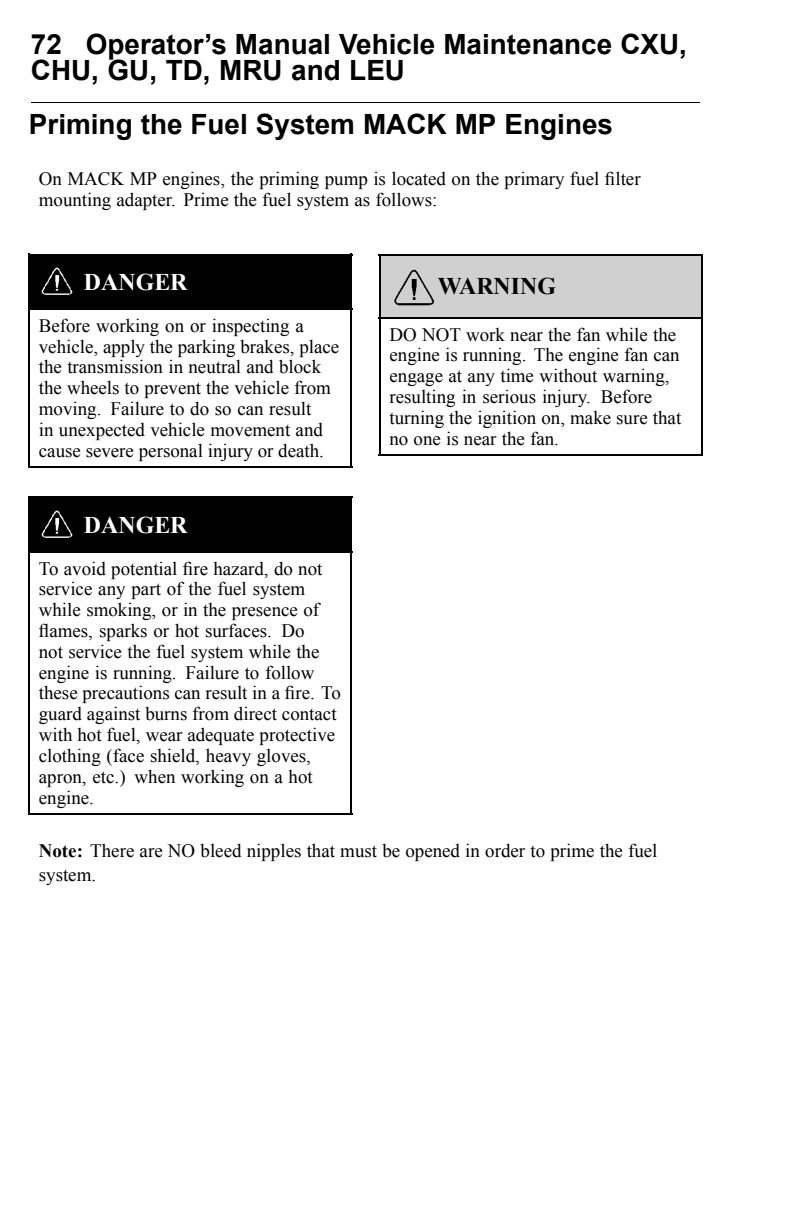
<style>
.page{position:relative;width:792px;height:1224px;background:#fff}
.page>*{position:absolute;margin:0;border:0;box-sizing:border-box;transform-origin:0 0}
.t1{font:700 27.8px/26px "Arial";color:#000}
.t2{font:700 24px "Times New Roman";color:#fff}
.t3{font:700 24px "Times New Roman";color:#000}
.t4{font:19px/20.8px "Times New Roman";color:#000}
.s1{font-weight:700}
</style>
<div class="page">
<hr style="left:31px;top:102px;width:669px;height:1px;background:#000">
<div style="left:29px;top:255px;width:45px;height:54px;background:#000"></div>
<div style="left:74px;top:255px;width:277px;height:54px;background:#000"></div>
<img style="left:41px;top:267px;width:32px;height:28px">
<hr style="left:28px;top:254px;width:324px;height:2px;background:#000">
<hr style="left:28px;top:254px;width:2px;height:56px;background:#000">
<hr style="left:350px;top:254px;width:2px;height:56px;background:#000">
<hr style="left:28px;top:308px;width:324px;height:2px;background:#000">
<hr style="left:28px;top:308px;width:2px;height:160px;background:#000">
<hr style="left:350px;top:308px;width:2px;height:160px;background:#000">
<hr style="left:28px;top:466px;width:324px;height:2px;background:#000">
<div style="left:29px;top:497px;width:45px;height:55px;background:#000"></div>
<div style="left:74px;top:497px;width:277px;height:55px;background:#000"></div>
<img style="left:41px;top:510px;width:32px;height:28px">
<hr style="left:28px;top:496px;width:324px;height:2px;background:#000">
<hr style="left:28px;top:496px;width:2px;height:57px;background:#000">
<hr style="left:350px;top:496px;width:2px;height:57px;background:#000">
<hr style="left:28px;top:551px;width:324px;height:2px;background:#000">
<hr style="left:28px;top:551px;width:2px;height:264px;background:#000">
<hr style="left:350px;top:551px;width:2px;height:264px;background:#000">
<hr style="left:28px;top:813px;width:324px;height:2px;background:#000">
<div style="left:380px;top:255px;width:48px;height:63px;background:#d0d0d0"></div>
<div style="left:428px;top:255px;width:274px;height:63px;background:#d0d0d0"></div>
<img style="left:394px;top:269px;width:40px;height:37px">
<hr style="left:379px;top:254px;width:324px;height:2px;background:#000">
<hr style="left:379px;top:254px;width:2px;height:65px;background:#000">
<hr style="left:701px;top:254px;width:2px;height:65px;background:#000">
<hr style="left:379px;top:317px;width:324px;height:2px;background:#000">
<hr style="left:379px;top:317px;width:2px;height:139px;background:#000">
<hr style="left:701px;top:317px;width:2px;height:139px;background:#000">
<hr style="left:379px;top:454px;width:324px;height:2px;background:#000">
<p class="t1" style="left:31px;top:34px;width:658px">72 Operator’s Manual Vehicle Maintenance CXU,<br>CHU, GU, TD, MRU and LEU</p>
<p class="t1" style="left:29px;top:114px;width:586px">Priming the Fuel System MACK MP Engines</p>
<p class="t4" style="left:39px;top:170px;width:603px">On MACK MP engines, the priming pump is located on the primary fuel filter mounting adapter. Prime the fuel system as follows:</p>
<p class="t2" style="left:84px;top:274px;width:105px">DANGER</p>
<p class="t4" style="left:39px;top:317px;width:302px">Before working on or inspecting a vehicle, apply the parking brakes, place the transmission in neutral and block the wheels to prevent the vehicle from moving. Failure to do so can result<br>in unexpected vehicle movement and cause severe personal injury or death.</p>
<p class="t2" style="left:84px;top:516px;width:105px">DANGER</p>
<p class="t4" style="left:39px;top:560px;width:304px">To avoid potential fire hazard, do not service any part of the fuel system while smoking, or in the presence of flames, sparks or hot surfaces. Do<br>not service the fuel system while the engine is running. Failure to follow these precautions can result in a fire. To guard against burns from direct contact with hot fuel, wear adequate protective clothing (face shield, heavy gloves, apron, etc.) when working on a hot engine.</p>
<p class="t3" style="left:438px;top:278px;width:120px">WARNING</p>
<p class="t4" style="left:390px;top:326px;width:293px">DO NOT work near the fan while the engine is running. The engine fan can engage at any time without warning, resulting in serious injury. Before turning the ignition on, make sure that no one is near the fan.</p>
<p class="t4" style="left:39px;top:840px;width:620px;line-height:24px"><span class="s1">Note:</span> There are NO bleed nipples that must be opened in order to prime the fuel system.</p>
</div>
